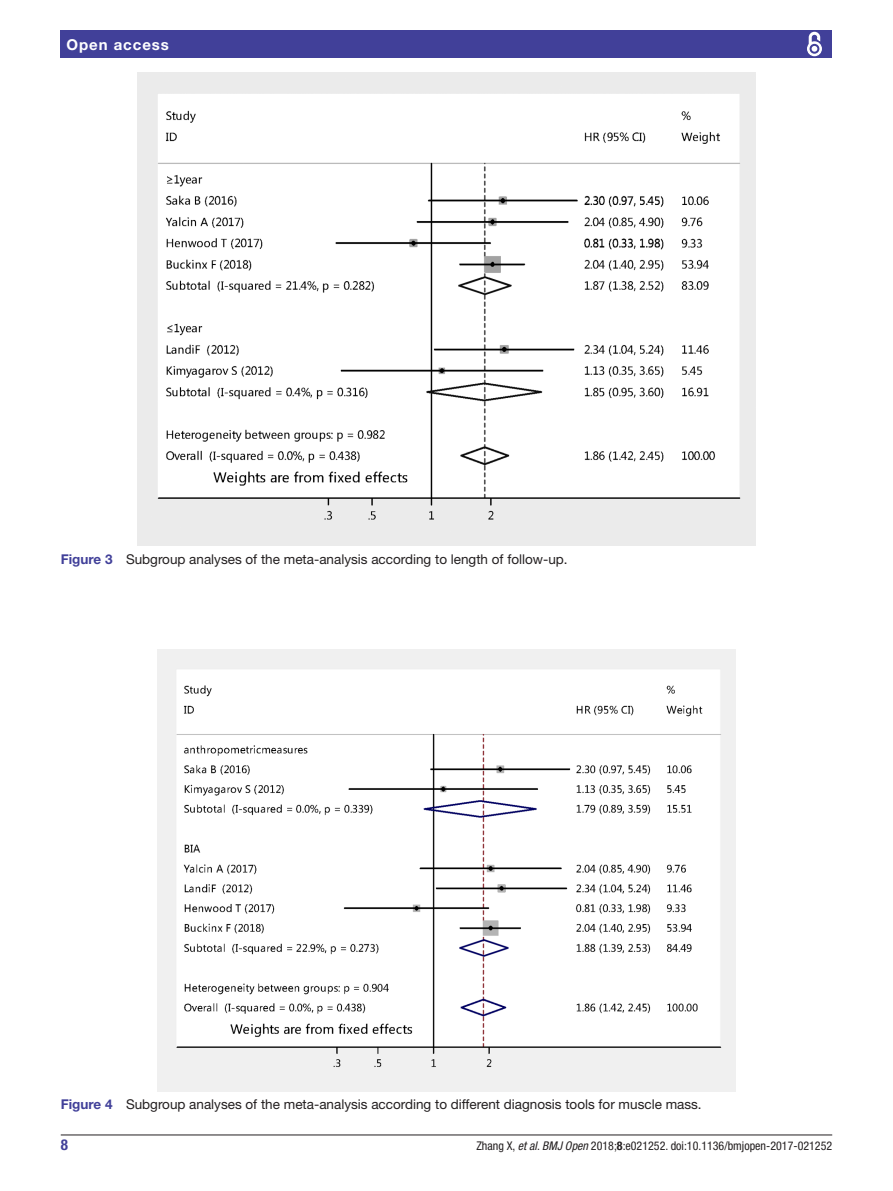
<style>
.page{position:relative;width:893px;height:1191px;background:#fff}
.page>*{position:absolute;margin:0;border:0;box-sizing:border-box;transform-origin:0 0}
.t1{font:700 15px "Helvetica Neue LT Std";letter-spacing:.065em;color:#fff}
.t2{font:700 condensed 15px "Helvetica Neue LT Std";color:#414099}
.t3{font:13.5px "Helvetica Neue LT Std";color:#231f20}
.t4{font:condensed 12px "Helvetica Neue LT Std";color:#231f20}
.s1{font-weight:700;color:#414099}
.s2{font-style:italic}
.s3{font-weight:700}
</style>
<div class="page">
<hr style="left:61px;top:1134px;width:771px;height:1px;background:#231f20">
<div style="left:61px;top:31px;width:771px;height:27px;background:#414099"></div>
<svg style="left:807px;top:31px;width:15px;height:26px"></svg>
<img style="left:138px;top:73px;width:617px;height:473px">
<img style="left:157px;top:649px;width:579px;height:442px">
<p class="t1" style="left:66px;top:35px;width:104px">Open access</p>
<p class="t3" style="left:61px;top:551px;width:508px"><span class="s1">Figure 3</span> Subgroup analyses of the meta-analysis according to length of follow-up.</p>
<p class="t3" style="left:61px;top:1096px;width:642px"><span class="s1">Figure 4</span> Subgroup analyses of the meta-analysis according to different diagnosis tools for muscle mass.</p>
<p class="t2" style="left:61px;top:1135px;width:9px">8</p>
<p class="t4" style="left:476px;top:1138px;width:357px">Zhang X, <span class="s2">et al</span>. <span class="s2">BMJ Open</span> 2018;<span class="s3">8</span>:e021252. doi:10.1136/bmjopen-2017-021252</p>
</div>
